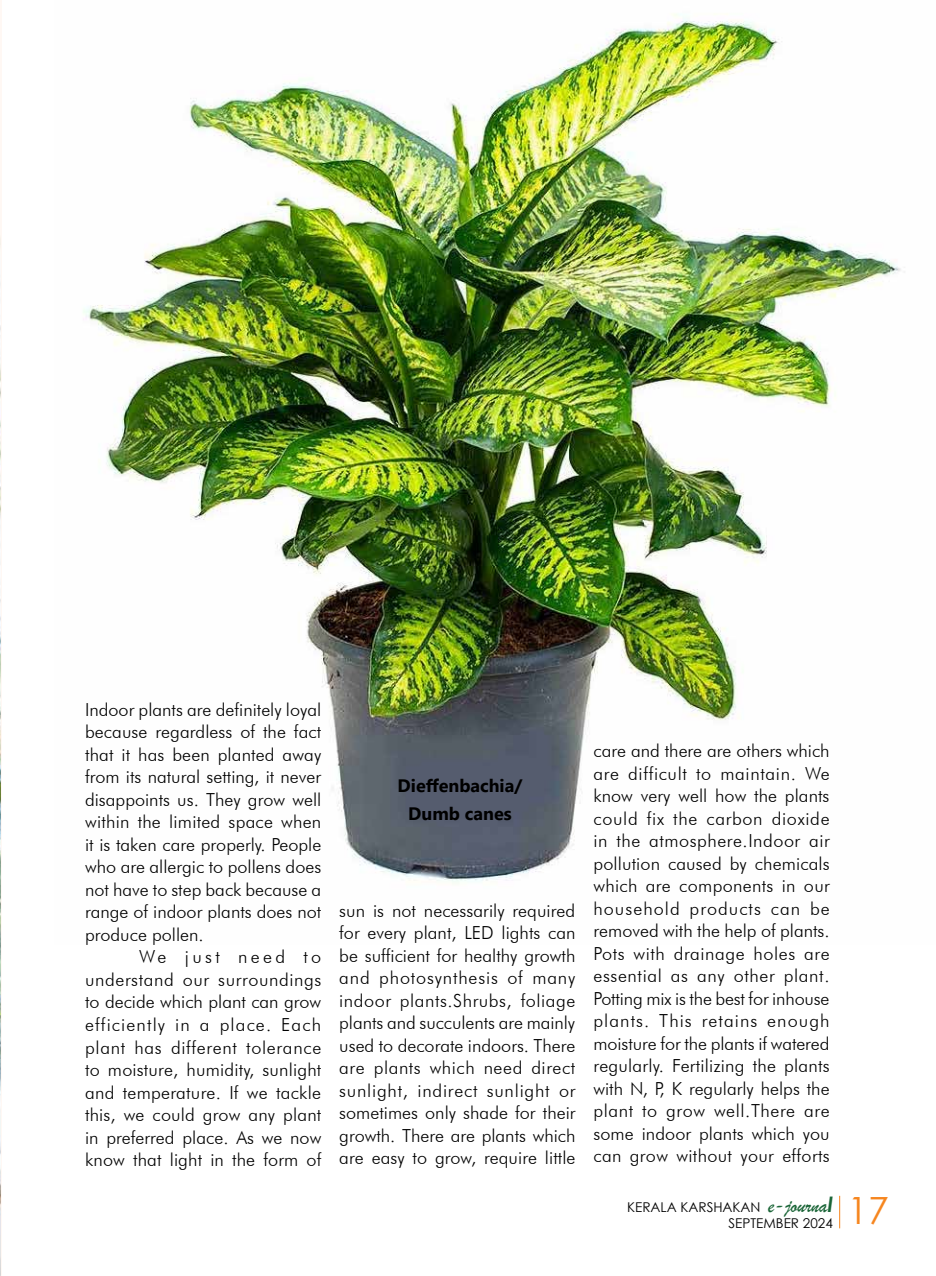
<style>
.page{position:relative;width:936px;height:1276px;background:#fff}
.page>*{position:absolute;margin:0;border:0;box-sizing:border-box;transform-origin:0 0}
.t1{font:37.5px "Century Gothic";color:#f6861f}
.t2{font:300 18px/22.5px "Futura BT";letter-spacing:.005em;color:#000;text-align:justify}
.t3{font:700 18px/27.8px "Segoe UI";color:#000;text-align:center}
.t4{font:13.5px/16.2px "Century Gothic";color:#000;text-align:right}
.s1{font-family:"Brush Script";font-size:21px;color:#1a6537}
.s2{font-weight:700;font-style:italic;font-size:21px;color:#1a6537}
</style>
<div class="page">
<hr style="left:839px;top:1195px;width:1px;height:33px;background:#f6861f">
<img style="left:83px;top:14px;width:818px;height:868px">
<hr style="left:0;top:0;width:1px;height:1276px;background:#fff8f4">
<img style="left:0;top:283px;width:1px;height:993px">
<p class="t2" style="left:85px;top:698px;width:238px">Indoor plants are definitely loyal because regardless of the fact that it has been planted away from its natural setting, it never disappoints us. They grow well within the limited space when it is taken care properly. People who are allergic to pollens does not have to step back because a range of indoor plants does not produce pollen.</p>
<p class="t2" style="left:85px;top:945px;width:238px;text-indent:54px">We just need to understand our surroundings to decide which plant can grow efficiently in a place. Each plant has different tolerance to moisture, humidity, sunlight and temperature. If we tackle this, we could grow any plant in preferred place. As we now know that light in the form of</p>
<p class="t3" style="left:397px;top:771px;width:126px">Dieffenbachia/<br>Dumb canes</p>
<p class="t2" style="left:339px;top:899px;width:238px">sun is not necessarily required for every plant, LED lights can be sufficient for healthy growth and photosynthesis of many indoor plants.Shrubs, foliage plants and succulents are mainly used to decorate indoors. There are plants which need direct sunlight, indirect sunlight or sometimes only shade for their growth. There are plants which are easy to grow, require little</p>
<p class="t2" style="left:593px;top:739px;width:238px">care and there are others which are difficult to maintain. We know very well how the plants could fix the carbon dioxide in the atmosphere.Indoor air pollution caused by chemicals which are components in our household products can be removed with the help of plants.<br>Pots with drainage holes are essential as any other plant.<br>Potting mix is the best for inhouse plants. This retains enough moisture for the plants if watered regularly. Fertilizing the plants with N, P, K regularly helps the plant to grow well.There are some indoor plants which you can grow without your efforts</p>
<p class="t4" style="left:627px;top:1198px;width:207px">KERALA KARSHAKAN <span class="s1">e-journa</span><span class="s2">l<br></span>SEPTEMBER 2024</p>
<h1 class="t1" style="left:847px;top:1184px;width:43px">17</h1>
</div>
